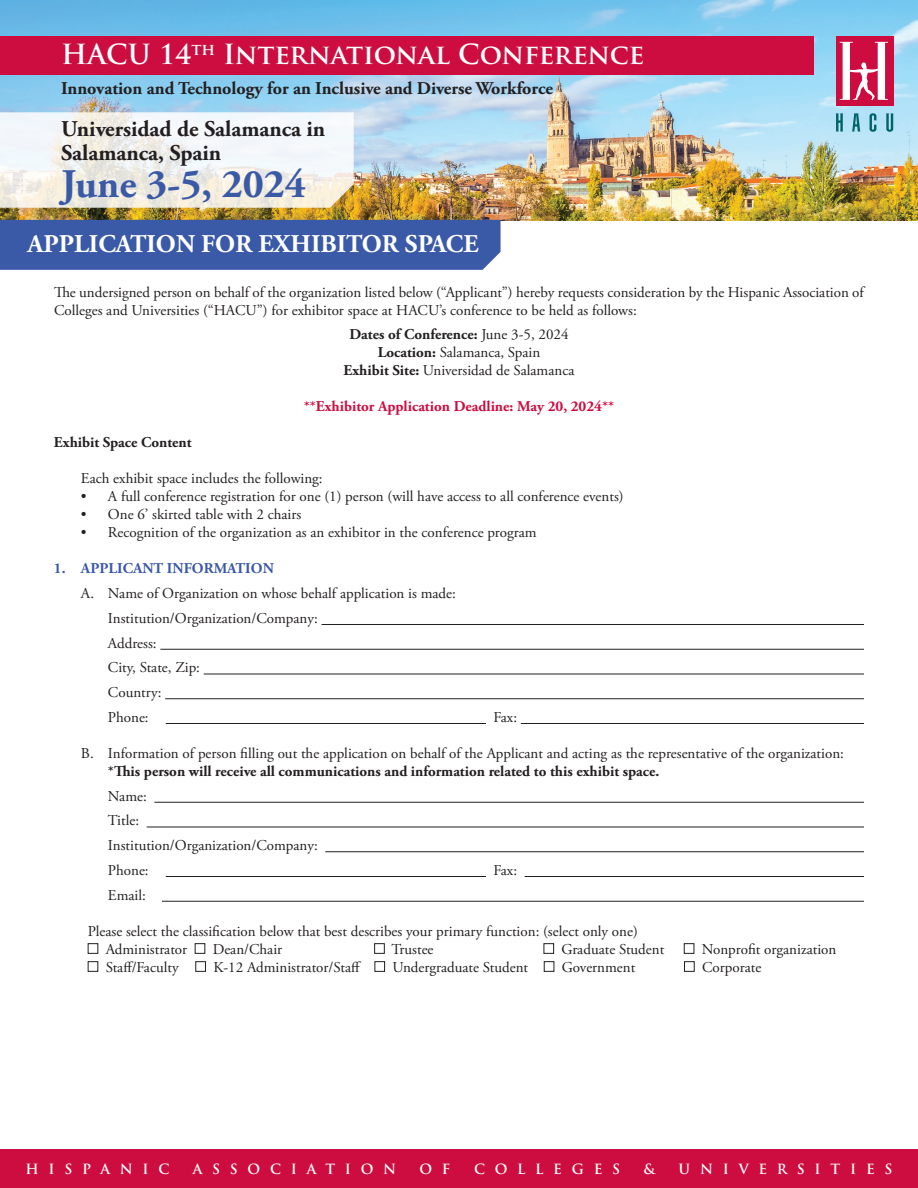
<style>
.page{position:relative;width:918px;height:1188px;background:#fff}
.page>*{position:absolute;margin:0;border:0;box-sizing:border-box;transform-origin:0 0}
.t1{font:700 40.5px "Adobe Garamond Pro";color:#3a59a7}
.t2{font:700 27px "Trajan Pro";color:#fff}
.t3{font:700 25.5px "Adobe Garamond Pro";color:#fff}
.t4{font:700 22.5px/24px "Adobe Garamond Pro";color:#231f20}
.t5{font:700 18px "Adobe Garamond Pro";color:#231f20}
.t6{font:15px/24.8px "Adobe Garamond Pro";color:#231f20}
.t7{font:700 15px "Adobe Garamond Pro";color:#231f20}
.t8{font:700 15px "Adobe Garamond Pro";color:#cd0d40}
.t9{font:700 15px "Adobe Garamond Pro";color:#3a59a7}
.t10{font:700 13.8px "Trajan Pro";letter-spacing:.71em;color:#fff}
.s1{font-weight:700}
</style>
<div class="page">
<img style="left:0;top:0;width:918px;height:220px">
<div style="left:0;top:36px;width:814px;height:38px;background:#cd0d40"></div>
<svg style="left:0;top:112px;width:354px;height:96px"></svg>
<div style="left:836px;top:36px;width:57px;height:70px;background:#cd0d40"></div>
<svg style="left:840px;top:42px;width:48px;height:58px"></svg>
<svg style="left:836px;top:113px;width:7px;height:18px"></svg>
<svg style="left:852px;top:113px;width:9px;height:18px"></svg>
<svg style="left:870px;top:113px;width:7px;height:19px"></svg>
<svg style="left:886px;top:113px;width:8px;height:19px"></svg>
<div style="left:0;top:1149px;width:918px;height:39px;background:#cd0d40"></div>
<div style="left:0;top:220px;width:501px;height:50px;background:#3a59a7"></div>
<hr style="left:322px;top:624px;width:542px;height:1px;background:#231f20">
<hr style="left:160px;top:649px;width:704px;height:1px;background:#231f20">
<hr style="left:204px;top:674px;width:660px;height:1px;background:#231f20">
<hr style="left:165px;top:698px;width:699px;height:1px;background:#231f20">
<hr style="left:166px;top:723px;width:320px;height:1px;background:#231f20">
<hr style="left:521px;top:723px;width:343px;height:1px;background:#231f20">
<hr style="left:154px;top:802px;width:710px;height:1px;background:#231f20">
<hr style="left:147px;top:827px;width:717px;height:1px;background:#231f20">
<hr style="left:325px;top:851px;width:539px;height:1px;background:#231f20">
<hr style="left:166px;top:876px;width:320px;height:1px;background:#231f20">
<hr style="left:525px;top:876px;width:339px;height:1px;background:#231f20">
<hr style="left:162px;top:901px;width:702px;height:1px;background:#231f20">
<div style="left:88px;top:943px;width:10px;height:11px;border:1px solid #231f20"></div>
<div style="left:195px;top:943px;width:10px;height:11px;border:1px solid #231f20"></div>
<div style="left:374px;top:943px;width:11px;height:11px;border:1px solid #231f20"></div>
<div style="left:544px;top:943px;width:10px;height:11px;border:1px solid #231f20"></div>
<div style="left:684px;top:943px;width:10px;height:11px;border:1px solid #231f20"></div>
<div style="left:88px;top:961px;width:10px;height:11px;border:1px solid #231f20"></div>
<div style="left:195px;top:961px;width:11px;height:11px;border:1px solid #231f20"></div>
<div style="left:375px;top:961px;width:10px;height:11px;border:1px solid #231f20"></div>
<div style="left:544px;top:961px;width:10px;height:11px;border:1px solid #231f20"></div>
<div style="left:684px;top:961px;width:11px;height:11px;border:1px solid #231f20"></div>
<h2 class="t2" style="left:61px;top:38px;width:585px">HACU 14<sup>th</sup> International Conference</h2>
<p class="t5" style="left:61px;top:77px;width:494px">Innovation and Technology for an Inclusive and Diverse Workforce</p>
<h3 class="t4" style="left:61px;top:117px;width:266px">Universidad de Salamanca in<br>Salamanca, Spain</h3>
<h1 class="t1" style="left:61px;top:161px;width:246px">June 3-5, 2024</h1>
<h3 class="t3" style="left:27px;top:229px;width:453px">APPLICATION FOR EXHIBITOR SPACE</h3>
<p class="t6" style="left:54px;top:284px;width:811px;line-height:18px">The undersigned person on behalf of the organization listed below (“Applicant”) hereby requests consideration by the Hispanic Association of<br>Colleges and Universities (“HACU”) for exhibitor space at HACU’s conference to be held as follows:</p>
<p class="t6" style="left:344px;top:326px;width:232px;line-height:18px;text-align:center"><span class="s1">Dates of Conference:</span> June 3-5, 2024<br><span class="s1">Location:</span> Salamanca, Spain<br><span class="s1">Exhibit Site:</span> Universidad de Salamanca</p>
<p class="t8" style="left:304px;top:398px;width:312px">**Exhibitor Application Deadline: May 20, 2024**</p>
<p class="t7" style="left:54px;top:434px;width:139px">Exhibit Space Content</p>
<p class="t6" style="left:81px;top:467px;width:243px">Each exhibit space includes the following:</p>
<p class="t6" style="left:81px;top:485px;width:544px">• A full conference registration for one (1) person (will have access to all conference events)</p>
<p class="t6" style="left:81px;top:503px;width:222px">• One 6’ skirted table with 2 chairs</p>
<p class="t6" style="left:81px;top:521px;width:457px">• Recognition of the organization as an exhibitor in the conference program</p>
<p class="t9" style="left:54px;top:560px;width:221px">1. APPLICANT INFORMATION</p>
<p class="t6" style="left:108px;top:582px;width:349px;text-indent:-27px">A. Name of Organization on whose behalf application is made:<br>Institution/Organization/Company:<br>Address:<br>City, State, Zip:<br>Country:<br>Phone:</p>
<p class="t6" style="left:493px;top:705px;width:25px">Fax:</p>
<p class="t6" style="left:81px;top:741px;width:764px">B. Information of person filling out the application on behalf of the Applicant and acting as the representative of the organization:</p>
<p class="t7" style="left:108px;top:763px;width:553px">*This person will receive all communications and information related to this exhibit space.</p>
<p class="t6" style="left:108px;top:784px;width:211px">Name:<br>Title:<br>Institution/Organization/Company:<br>Phone:</p>
<p class="t6" style="left:493px;top:858px;width:25px">Fax:</p>
<p class="t6" style="left:108px;top:883px;width:39px">Email:</p>
<p class="t6" style="left:106px;top:923px;width:534px;line-height:18px;text-indent:-18px">Please select the classification below that best describes your primary function: (select only one)<br>Administrator</p>
<p class="t6" style="left:213px;top:937px;width:71px">Dean/Chair</p>
<p class="t6" style="left:392px;top:937px;width:44px">Trustee</p>
<p class="t6" style="left:562px;top:937px;width:104px">Graduate Student</p>
<p class="t6" style="left:702px;top:937px;width:136px">Nonprofit organization</p>
<p class="t6" style="left:106px;top:955px;width:74px">Staff/Faculty</p>
<p class="t6" style="left:213px;top:955px;width:149px">K-12 Administrator/Staff</p>
<p class="t6" style="left:392px;top:955px;width:137px">Undergraduate Student</p>
<p class="t6" style="left:562px;top:955px;width:75px">Government</p>
<p class="t6" style="left:702px;top:955px;width:61px">Corporate</p>
<p class="t10" style="left:25px;top:1160px;width:145px">HISPANIC</p>
<p class="t10" style="left:193px;top:1160px;width:205px">ASSOCIATION</p>
<p class="t10" style="left:420px;top:1160px;width:32px">O F</p>
<p class="t10" style="left:474px;top:1160px;width:148px">COLLEGES</p>
<p class="t10" style="left:644px;top:1160px;width:13px">&amp;</p>
<p class="t10" style="left:679px;top:1160px;width:215px">UNIVERSITIES</p>
</div>
